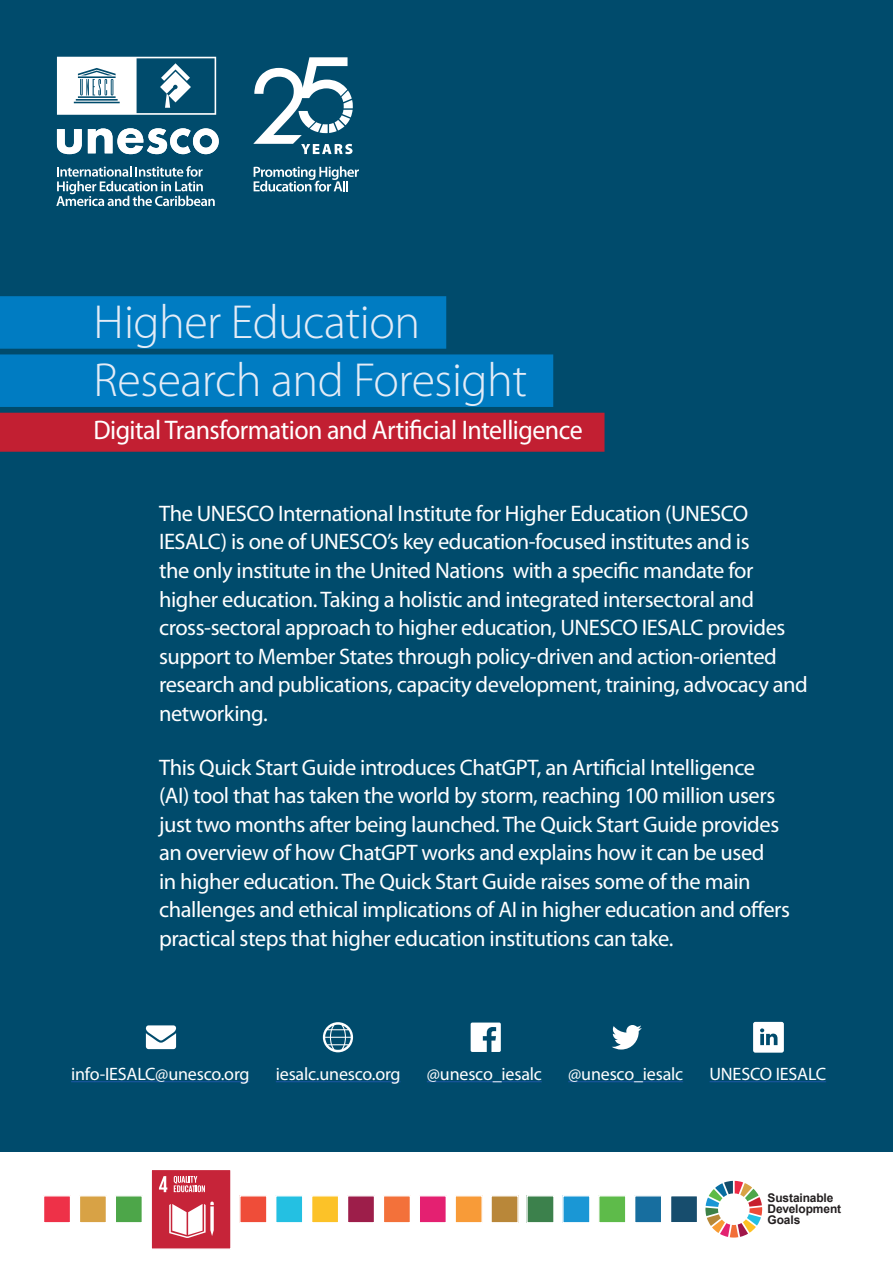
<style>
.page{position:relative;width:893px;height:1263px;background:#004b6c}
.page>*{position:absolute;margin:0;border:0;box-sizing:border-box;transform-origin:0 0}
.t1{font:300 48px/58.2px "Myriad Pro";letter-spacing:-.01em;color:#e4ecf7}
.t2{font:27px "Myriad Pro";letter-spacing:-.02em;color:#fff;scale:.96 1}
.t3{font:22.5px/28.5px "Myriad Pro";letter-spacing:-.02em;color:#fff}
.t4{font:18px "Myriad Pro";letter-spacing:-.01em;color:#fff}
.t5{font:700 12px/11.2px "Arial";letter-spacing:-.01em;color:#231f20}
</style>
<div class="page">
<div style="left:0;top:296px;width:446px;height:53px;background:#007cc2"></div>
<div style="left:0;top:354px;width:553px;height:53px;background:#007cc2"></div>
<div style="left:0;top:413px;width:604px;height:39px;background:#c21f32"></div>
<hr style="left:71px;top:1081px;width:178px;height:1px;background:#1e56a6">
<hr style="left:276px;top:1081px;width:124px;height:1px;background:#1e56a6">
<hr style="left:427px;top:1081px;width:115px;height:1px;background:#1e56a6">
<hr style="left:568px;top:1081px;width:115px;height:1px;background:#1e56a6">
<hr style="left:709px;top:1081px;width:117px;height:1px;background:#1e56a6">
<svg style="left:753px;top:1022px;width:31px;height:31px"></svg>
<svg style="left:146px;top:1025px;width:30px;height:24px"></svg>
<svg style="left:323px;top:1022px;width:30px;height:30px"></svg>
<svg style="left:471px;top:1022px;width:30px;height:30px"></svg>
<svg style="left:612px;top:1025px;width:30px;height:24px"></svg>
<div style="left:0;top:1152px;width:893px;height:111px;background:#fff"></div>
<svg style="left:57px;top:129px;width:25px;height:25px"></svg>
<svg style="left:88px;top:128px;width:131px;height:26px"></svg>
<svg style="left:56px;top:166px;width:159px;height:40px"></svg>
<svg style="left:57px;top:57px;width:159px;height:58px"></svg>
<svg style="left:254px;top:166px;width:105px;height:26px"></svg>
<svg style="left:253px;top:57px;width:100px;height:97px"></svg>
<svg style="left:705px;top:1180px;width:58px;height:58px"></svg>
<div style="left:44px;top:1196px;width:27px;height:27px;background:#ee3148"></div>
<div style="left:43px;top:1195px;width:28px;height:28px;border:1px solid #fff"></div>
<div style="left:79px;top:1196px;width:27px;height:27px;background:#d8a245"></div>
<div style="left:79px;top:1195px;width:28px;height:28px;border:1px solid #fff"></div>
<div style="left:115px;top:1196px;width:27px;height:27px;background:#4da649"></div>
<div style="left:115px;top:1195px;width:28px;height:28px;border:1px solid #fff"></div>
<div style="left:240px;top:1196px;width:27px;height:27px;background:#ef4d39"></div>
<div style="left:239px;top:1195px;width:29px;height:28px;border:1px solid #fff"></div>
<div style="left:276px;top:1196px;width:27px;height:27px;background:#24c0e2"></div>
<div style="left:275px;top:1195px;width:28px;height:28px;border:1px solid #fff"></div>
<div style="left:312px;top:1196px;width:27px;height:27px;background:#fcc228"></div>
<div style="left:311px;top:1195px;width:28px;height:28px;border:1px solid #fff"></div>
<div style="left:347px;top:1196px;width:28px;height:27px;background:#9d1e4a"></div>
<div style="left:347px;top:1195px;width:28px;height:28px;border:1px solid #fff"></div>
<div style="left:383px;top:1196px;width:27px;height:27px;background:#f3713a"></div>
<div style="left:383px;top:1195px;width:28px;height:28px;border:1px solid #fff"></div>
<div style="left:419px;top:1196px;width:27px;height:27px;background:#e42071"></div>
<div style="left:419px;top:1195px;width:28px;height:28px;border:1px solid #fff"></div>
<div style="left:455px;top:1196px;width:27px;height:27px;background:#f89b38"></div>
<div style="left:454px;top:1195px;width:29px;height:28px;border:1px solid #fff"></div>
<div style="left:491px;top:1196px;width:27px;height:27px;background:#b98739"></div>
<div style="left:490px;top:1195px;width:29px;height:28px;border:1px solid #fff"></div>
<div style="left:527px;top:1196px;width:27px;height:27px;background:#3c814c"></div>
<div style="left:526px;top:1195px;width:29px;height:28px;border:1px solid #fff"></div>
<div style="left:563px;top:1196px;width:27px;height:27px;background:#1a97d5"></div>
<div style="left:562px;top:1195px;width:29px;height:28px;border:1px solid #fff"></div>
<div style="left:599px;top:1196px;width:27px;height:27px;background:#5ebb4a"></div>
<div style="left:598px;top:1195px;width:28px;height:28px;border:1px solid #fff"></div>
<div style="left:635px;top:1196px;width:27px;height:27px;background:#176e9f"></div>
<div style="left:634px;top:1195px;width:28px;height:28px;border:1px solid #fff"></div>
<div style="left:670px;top:1196px;width:28px;height:27px;background:#174d6d"></div>
<div style="left:670px;top:1195px;width:28px;height:28px;border:1px solid #fff"></div>
<svg style="left:151px;top:1170px;width:80px;height:79px;background:#d25565"></svg>
<h1 class="t1" style="left:94px;top:294px;width:435px">Higher Education<br>Research and Foresight</h1>
<p class="t2" style="left:94px;top:416px;width:511px">Digital Transformation and Artificial Intelligence</p>
<p class="t3" style="left:159px;top:500px;width:650px">The UNESCO International Institute for Higher Education (UNESCO IESALC) is one of UNESCO’s key education-focused institutes and is<br>the only institute in the United Nations with a specific mandate for higher education. Taking a holistic and integrated intersectoral and cross-sectoral approach to higher education, UNESCO IESALC provides support to Member States through policy-driven and action-oriented research and publications, capacity development, training, advocacy and networking.</p>
<p class="t3" style="left:159px;top:753px;width:632px">This Quick Start Guide introduces ChatGPT, an Artificial Intelligence (AI) tool that has taken the world by storm, reaching 100 million users just two months after being launched. The Quick Start Guide provides an overview of how ChatGPT works and explains how it can be used<br>in higher education. The Quick Start Guide raises some of the main challenges and ethical implications of AI in higher education and offers practical steps that higher education institutions can take.</p>
<p class="t4" style="left:71px;top:1064px;width:180px">info-IESALC@unesco.org</p>
<p class="t4" style="left:276px;top:1064px;width:126px">iesalc.unesco.org</p>
<p class="t4" style="left:427px;top:1064px;width:117px">@unesco_iesalc</p>
<p class="t4" style="left:568px;top:1064px;width:117px">@unesco_iesalc</p>
<p class="t4" style="left:709px;top:1064px;width:118px">UNESCO IESALC</p>
<p class="t5" style="left:768px;top:1192px;width:75px">Sustainable<br>Development<br>Goals</p>
</div>
